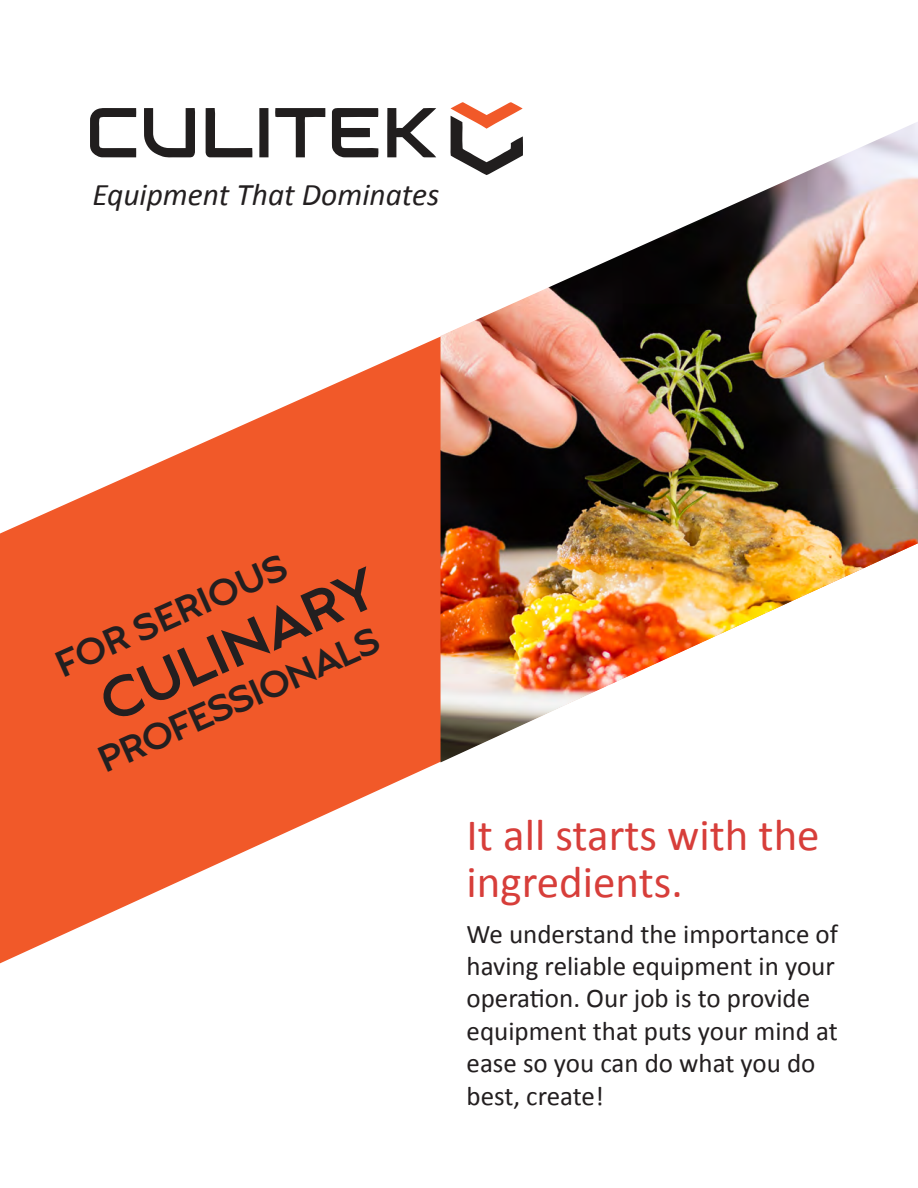
<style>
.page{position:relative;width:918px;height:1188px;background:#fff}
.page>*{position:absolute;margin:0;border:0;box-sizing:border-box;transform-origin:0 0}
.t1{font:700 55.5px "Capri Pro";color:#231f20}
.t2{font:45px/46.5px "Calibri";color:#d73e3a}
.t3{font:700 36px "Capri Pro";color:#231f20}
.t4{font:italic 31.5px "Calibri";color:#231f20}
.t5{font:27px/32.4px "Calibri";color:#231f20}
</style>
<div class="page">
<svg style="left:450px;top:102px;width:73px;height:20px"></svg>
<svg style="left:206px;top:108px;width:10px;height:15px"></svg>
<div style="left:387px;top:108px;width:10px;height:49px;background:#211e1e"></div>
<svg style="left:90px;top:108px;width:46px;height:15px"></svg>
<svg style="left:144px;top:108px;width:51px;height:15px"></svg>
<div style="left:259px;top:108px;width:10px;height:49px;background:#211e1e"></div>
<svg style="left:275px;top:108px;width:50px;height:15px"></svg>
<svg style="left:332px;top:108px;width:47px;height:15px"></svg>
<svg style="left:396px;top:108px;width:40px;height:15px"></svg>
<svg style="left:0;top:123px;width:442px;height:840px;fill:#f15929"></svg>
<img style="left:441px;top:122px;width:477px;height:640px">
<p class="t4" style="left:92px;top:173px;width:349px">Equipment That Dominates</p>
<p class="t3" style="left:49px;top:646px;width:251px;rotate:-24deg">FOR SERIOUS</p>
<p class="t1" style="left:89px;top:675px;width:299px;rotate:-24deg">CULINARY</p>
<p class="t3" style="left:91px;top:741px;width:305px;rotate:-24deg">PROFESSIONALS</p>
<p class="t2" style="left:467px;top:812px;width:355px">It all starts with the ingredients.</p>
<p class="t5" style="left:467px;top:918px;width:373px">We understand the importance of having reliable equipment in your operation. Our job is to provide equipment that puts your mind at ease so you can do what you do best, create!</p>
</div>
